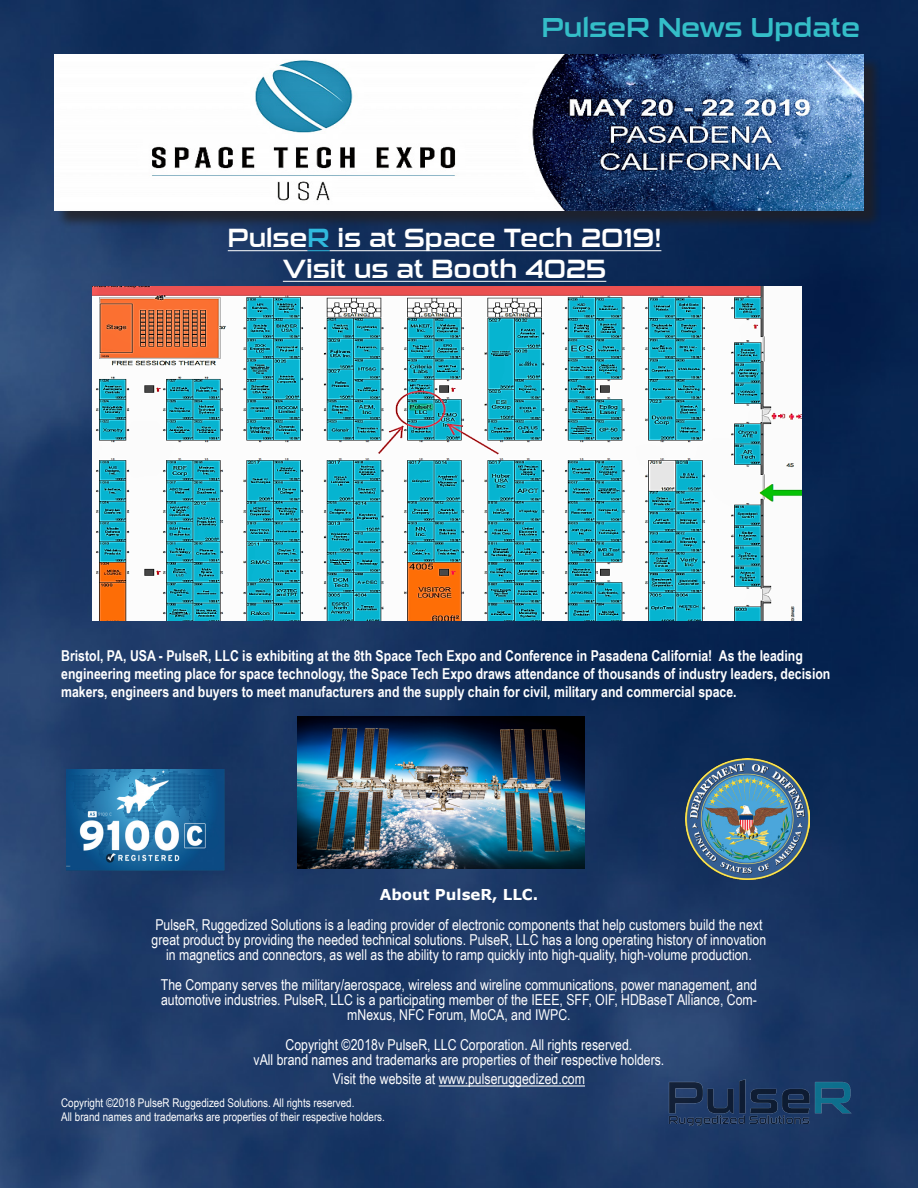
<style>
.page{position:relative;width:918px;height:1188px;background:#fff}
.page>*{position:absolute;margin:0;border:0;box-sizing:border-box;transform-origin:0 0}
.t1{font:27px "Sui Generis Rg";color:#34bec8}
.t2{font:25.95px "Sui Generis Rg";color:#fff}
.t3{font:15px/15px "Arial Narrow";color:#fff;text-align:center}
.t4{font:700 15px/18px "Arial Narrow";color:#fff}
.t5{font:700 15px "Verdana";color:#fff}
.t6{font:12px "Arial Narrow";color:#fff}
.s1{color:#30b9dd}
</style>
<div class="page">
<img style="left:0;top:0;width:918px;height:1188px">
<hr style="left:228px;top:250px;width:80px;height:1px;background:#fff">
<svg style="left:308px;top:250px;width:22px;height:1px"></svg>
<hr style="left:330px;top:250px;width:331px;height:1px;background:#fff">
<hr style="left:283px;top:281px;width:323px;height:1px;background:#fff">
<hr style="left:439px;top:1085px;width:146px;height:2px;background:#fff">
<img style="left:644px;top:1077px;width:233px;height:64px">
<div style="left:56px;top:56px;width:826px;height:173px;background:#231f20;opacity:.75"></div>
<img style="left:54px;top:54px;width:810px;height:157px">
<img style="left:93px;top:286px;width:709px;height:335px">
<img style="left:67px;top:770px;width:157px;height:100px">
<img style="left:685px;top:758px;width:125px;height:121px">
<img style="left:298px;top:717px;width:287px;height:152px">
<p class="t1" style="left:542px;top:12px;width:320px">PulseR News Update</p>
<p class="t2" style="left:228px;top:223px;width:435px">Pulse<span class="s1">R</span> is at Space Tech 2019!</p>
<p class="t2" style="left:283px;top:254px;width:325px">Visit us at Booth 4025</p>
<p class="t4" style="left:61px;top:646px;width:771px">Bristol, PA, USA - PulseR, LLC is exhibiting at the 8th Space Tech Expo and Conference in Pasadena California! As the leading engineering meeting place for space technology, the Space Tech Expo draws attendance of thousands of industry leaders, decision makers, engineers and buyers to meet manufacturers and the supply chain for civil, military and commercial space.</p>
<p class="t5" style="left:380px;top:884px;width:160px">About PulseR, LLC.</p>
<p class="t3" style="left:152px;top:916px;width:616px">PulseR, Ruggedized Solutions is a leading provider of electronic components that help customers build the next great product by providing the needed technical solutions. PulseR, LLC has a long operating history of innovation in magnetics and connectors, as well as the ability to ramp quickly into high-quality, high-volume production.</p>
<p class="t3" style="left:161px;top:976px;width:598px">The Company serves the military/aerospace, wireless and wireline communications, power management, and automotive industries. PulseR, LLC is a participating member of the IEEE, SFF, OIF, HDBaseT Alliance, Com&shy;mNexus, NFC Forum, MoCA, and IWPC.</p>
<p class="t3" style="left:286px;top:1036px;width:348px">Copyright ©2018v PulseR, LLC Corporation. All rights reserved.</p>
<p class="t3" style="left:254px;top:1051px;width:412px">vAll brand names and trademarks are properties of their respective holders.</p>
<p class="t3" style="left:333px;top:1071px;width:254px">Visit the website at www.pulseruggedized.com</p>
<p class="t6" style="left:61px;top:1094px;width:295px">Copyright ©2018 PulseR Ruggedized Solutions. All rights reserved.</p>
<p class="t6" style="left:61px;top:1108px;width:325px">All brand names and trademarks are properties of their respective holders.</p>
</div>
